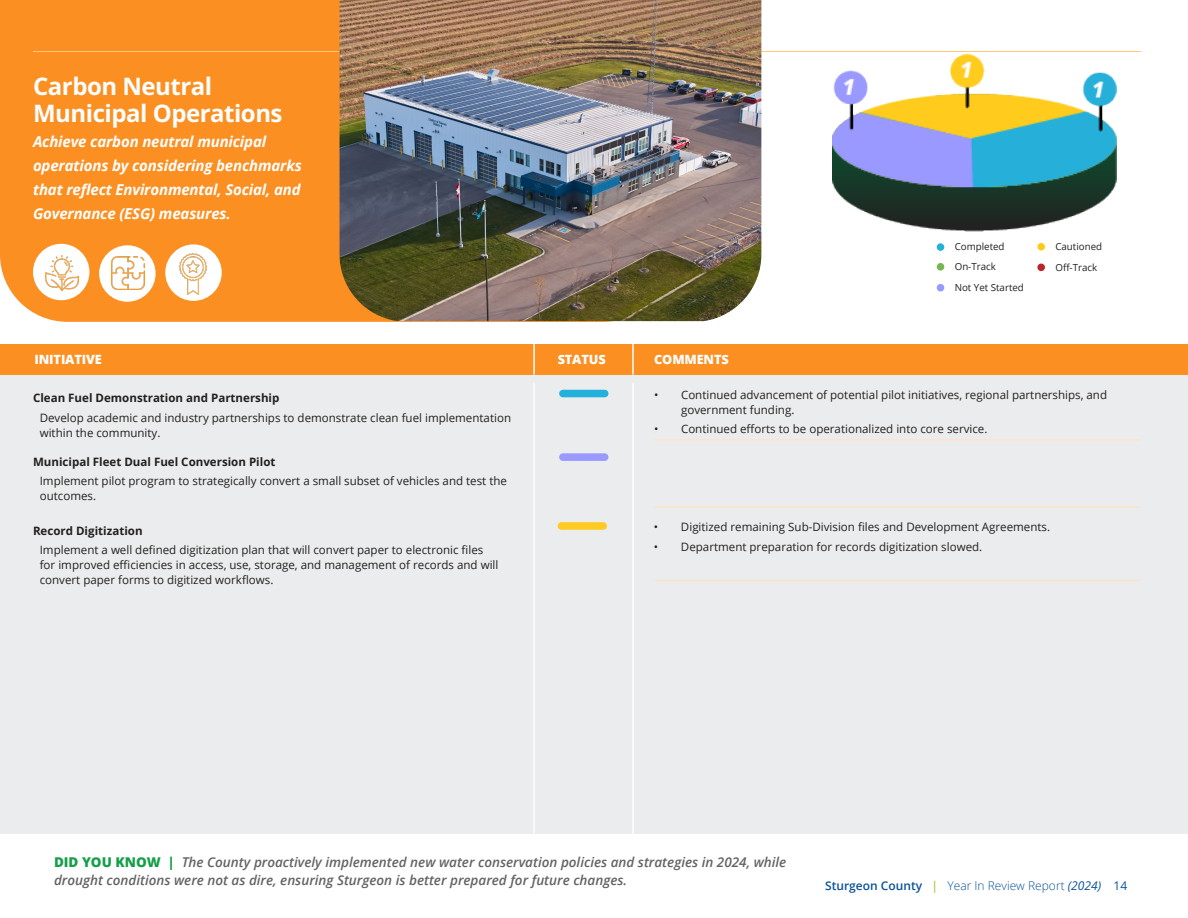
<style>
.page{position:relative;width:1188px;height:918px;background:#fff}
.page>*{position:absolute;margin:0;border:0;box-sizing:border-box;transform-origin:0 0}
.t1{font:700 24px/27px "Open Sans";letter-spacing:-.02em;color:#fff}
.t2{font:italic 700 15px/24px "Open Sans";letter-spacing:-.01em;color:#fff}
.t3{font:italic 600 13.5px/18px "Open Sans";color:#636363}
.t4{font:800 12.75px "Open Sans";letter-spacing:-.01em;color:#fff}
.t5{font:300 12px "Open Sans";color:#095299}
.t6{font:11.55px/15px "Open Sans";color:#231f20}
.t7{font:700 11.55px "Open Sans";color:#231f20}
.t8{font:9.75px "Open Sans";color:#231f20}
.s1{font-weight:800;font-style:normal;color:#169f49}
.s2{font-weight:600}
.s3{font-weight:600;color:#a6ce39}
.s4{font-weight:400;font-style:italic}
.s5{font-weight:400}
</style>
<div class="page">
<div style="left:0;top:344px;width:1188px;height:490px;background:#ebeced"></div>
<div style="left:0;top:0;width:670px;height:322px;background:#fc8f21"></div>
<div style="left:0;top:344px;width:1188px;height:31px;background:#fc8f21"></div>
<hr style="left:533px;top:344px;width:2px;height:31px;background:#fff">
<hr style="left:632px;top:344px;width:2px;height:31px;background:#fff">
<hr style="left:533px;top:383px;width:2px;height:474px;background:#fff">
<hr style="left:632px;top:383px;width:2px;height:474px;background:#fff">
<div style="left:559px;top:390px;width:49px;height:7px;background:#23b0da;border-radius:4px"></div>
<div style="left:559px;top:453px;width:49px;height:8px;background:#99f;border-radius:4px"></div>
<div style="left:33px;top:244px;width:56px;height:56px;background:#fff;border-radius:50%"></div>
<div style="left:99px;top:245px;width:57px;height:57px;background:#fff;border-radius:50%"></div>
<img style="left:111px;top:257px;width:33px;height:33px">
<div style="left:165px;top:244px;width:57px;height:57px;background:#fff;border-radius:50%"></div>
<img style="left:179px;top:253px;width:28px;height:41px">
<img style="left:46px;top:255px;width:33px;height:35px">
<hr style="left:33px;top:51px;width:1107px;height:1px;background:#ffc87a">
<img style="left:340px;top:0;width:421px;height:321px">
<div style="left:937px;top:243px;width:7px;height:8px;background:#23b0da;border-radius:50%"></div>
<div style="left:937px;top:263px;width:7px;height:8px;background:#78b64e;border-radius:50%"></div>
<div style="left:937px;top:284px;width:7px;height:8px;background:#99f;border-radius:50%"></div>
<div style="left:1037px;top:243px;width:8px;height:8px;background:#fecc18;border-radius:50%"></div>
<div style="left:1037px;top:264px;width:8px;height:7px;background:#bd2429;border-radius:50%"></div>
<img style="left:833px;top:54px;width:284px;height:178px">
<hr style="left:654px;top:439px;width:486px;height:2px;background:#fee3c7">
<hr style="left:654px;top:506px;width:486px;height:2px;background:#fee3c7">
<div style="left:558px;top:522px;width:49px;height:8px;background:#ffca21;border-radius:4px"></div>
<hr style="left:654px;top:580px;width:486px;height:1px;background:#fee3c7">
<p class="t1" style="left:33px;top:72px;width:251px">Carbon Neutral<br>Municipal Operations</p>
<p class="t2" style="left:33px;top:129px;width:270px">Achieve carbon neutral municipal operations by considering benchmarks that reflect Environmental, Social, and Governance (ESG) measures.</p>
<p class="t4" style="left:34px;top:349px;width:69px">INITIATIVE</p>
<p class="t4" style="left:558px;top:349px;width:50px">STATUS</p>
<p class="t4" style="left:654px;top:349px;width:76px">COMMENTS</p>
<p class="t8" style="left:955px;top:240px;width:51px">Completed</p>
<p class="t8" style="left:955px;top:260px;width:43px">On-Track</p>
<p class="t8" style="left:955px;top:281px;width:71px">Not Yet Started</p>
<p class="t8" style="left:1055px;top:240px;width:48px">Cautioned</p>
<p class="t8" style="left:1055px;top:261px;width:43px">Off-Track</p>
<p class="t7" style="left:33px;top:390px;width:248px">Clean Fuel Demonstration and Partnership</p>
<p class="t6" style="left:40px;top:410px;width:473px">Develop academic and industry partnerships to demonstrate clean fuel implementation within the community.</p>
<p class="t7" style="left:33px;top:454px;width:244px">Municipal Fleet Dual Fuel Conversion Pilot</p>
<p class="t6" style="left:40px;top:473px;width:469px">Implement pilot program to strategically convert a small subset of vehicles and test the outcomes.</p>
<p class="t7" style="left:33px;top:522px;width:111px">Record Digitization</p>
<p class="t6" style="left:40px;top:542px;width:460px">Implement a well defined digitization plan that will convert paper to electronic files for improved efficiencies in access, use, storage, and management of records and will convert paper forms to digitized workflows.</p>
<p class="t6" style="left:681px;top:387px;width:428px;text-indent:-27px">• Continued advancement of potential pilot initiatives, regional partnerships, and government funding.</p>
<p class="t6" style="left:654px;top:421px;width:335px">• Continued efforts to be operationalized into core service.</p>
<p class="t6" style="left:654px;top:519px;width:398px">• Digitized remaining Sub-Division files and Development Agreements.</p>
<p class="t6" style="left:654px;top:539px;width:330px">• Department preparation for records digitization slowed.</p>
<p class="t3" style="left:54px;top:853px;width:734px"><span class="s1">DID YOU KNOW |</span> The County proactively implemented new water conservation policies and strategies in 2024, while drought conditions were not as dire, ensuring Sturgeon is better prepared for future changes.</p>
<p class="t5" style="left:825px;top:877px;width:304px"><span class="s2">Sturgeon County</span> <span class="s3">|</span> Year In Review Report <span class="s4">(2024)</span> <span class="s5">14</span></p>
</div>
